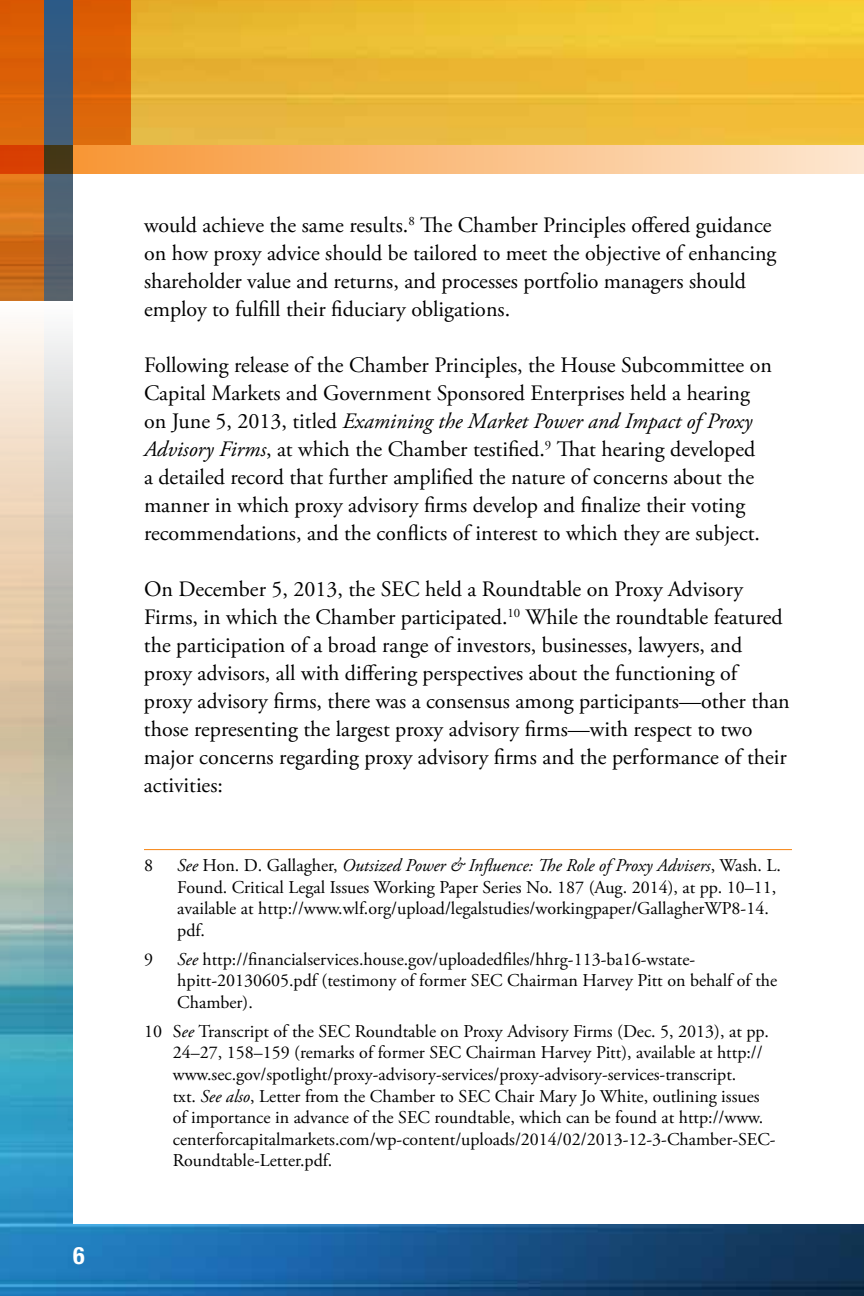
<style>
.page{position:relative;width:864px;height:1296px;background:#fff}
.page>*{position:absolute;margin:0;border:0;box-sizing:border-box;transform-origin:0 0}
.t1{font:700 condensed 24px "Helvetica Neue LT Std";color:#fff}
.t2{font:22px/28px "Adobe Garamond Pro";color:#000}
.t3{font:18px/21.6px "Adobe Garamond Pro";color:#000}
.s1{font-style:italic}
</style>
<div class="page">
<img style="left:0;top:0;width:864px;height:1296px">
<svg style="left:0;top:0;width:131px;height:1134px;background:#a88b61"></svg>
<svg style="left:44px;top:0;width:28px;height:1026px;background:#668491"></svg>
<svg style="left:0;top:301px;width:73px;height:438px;background:#ddd1c1"></svg>
<div style="left:73px;top:145px;width:791px;height:1079px;background:#fff"></div>
<svg style="left:0;top:145px;width:864px;height:28px;background:#f2b278"></svg>
<hr style="left:144px;top:849px;width:648px;height:1px;background:#f78411">
<p class="t1" style="left:73px;top:1241px;width:13px">6</p>
<p class="t2" style="left:144px;top:212px;width:634px">would achieve the same results.<sup>8</sup> The Chamber Principles offered guidance on how proxy advice should be tailored to meet the objective of enhancing shareholder value and returns, and processes portfolio managers should employ to fulfill their fiduciary obligations.</p>
<p class="t2" style="left:144px;top:352px;width:630px">Following release of the Chamber Principles, the House Subcommittee on Capital Markets and Government Sponsored Enterprises held a hearing on June 5, 2013, titled <span class="s1">Examining the Market Power and Impact of Proxy Advisory Firms</span>, at which the Chamber testified.<sup>9</sup> That hearing developed<br>a detailed record that further amplified the nature of concerns about the manner in which proxy advisory firms develop and finalize their voting recommendations, and the conflicts of interest to which they are subject.</p>
<p class="t2" style="left:144px;top:576px;width:647px">On December 5, 2013, the SEC held a Roundtable on Proxy Advisory Firms, in which the Chamber participated.<sup>10</sup> While the roundtable featured the participation of a broad range of investors, businesses, lawyers, and proxy advisors, all with differing perspectives about the functioning of proxy advisory firms, there was a consensus among participants—other than those representing the largest proxy advisory firms—with respect to two major concerns regarding proxy advisory firms and the performance of their activities:</p>
<p class="t3" style="left:144px;top:855px;width:10px">8</p>
<p class="t3" style="left:177px;top:855px;width:605px"><span class="s1">See</span> Hon. D. Gallagher, <span class="s1">Outsized Power &amp; Influence: The Role of Proxy Advisers</span>, Wash. L.<br>Found. Critical Legal Issues Working Paper Series No. 187 (Aug. 2014), at pp. 10–11, available at http://www.wlf.org/upload/legalstudies/workingpaper/GallagherWP8-14. pdf.</p>
<p class="t3" style="left:144px;top:949px;width:10px">9</p>
<p class="t3" style="left:177px;top:949px;width:601px"><span class="s1">See</span> http://financialservices.house.gov/uploadedfiles/hhrg-113-ba16-wstate&shy;hpitt-20130605.pdf (testimony of former SEC Chairman Harvey Pitt on behalf of the<br>Chamber).</p>
<p class="t3" style="left:173px;top:1021px;width:604px;text-indent:-29px">10 S<span class="s1">ee</span> Transcript of the SEC Roundtable on Proxy Advisory Firms (Dec. 5, 2013), at pp.<br>24–27, 158–159 (remarks of former SEC Chairman Harvey Pitt), available at http:// www.sec.gov/spotlight/proxy-advisory-services/proxy-advisory-services-transcript.<br>txt. <span class="s1">See also</span>, Letter from the Chamber to SEC Chair Mary Jo White, outlining issues of importance in advance of the SEC roundtable, which can be found at http://www. centerforcapitalmarkets.com/wp-content/uploads/2014/02/2013-12-3-Chamber-SEC-Roundtable-Letter.pdf.</p>
</div>
